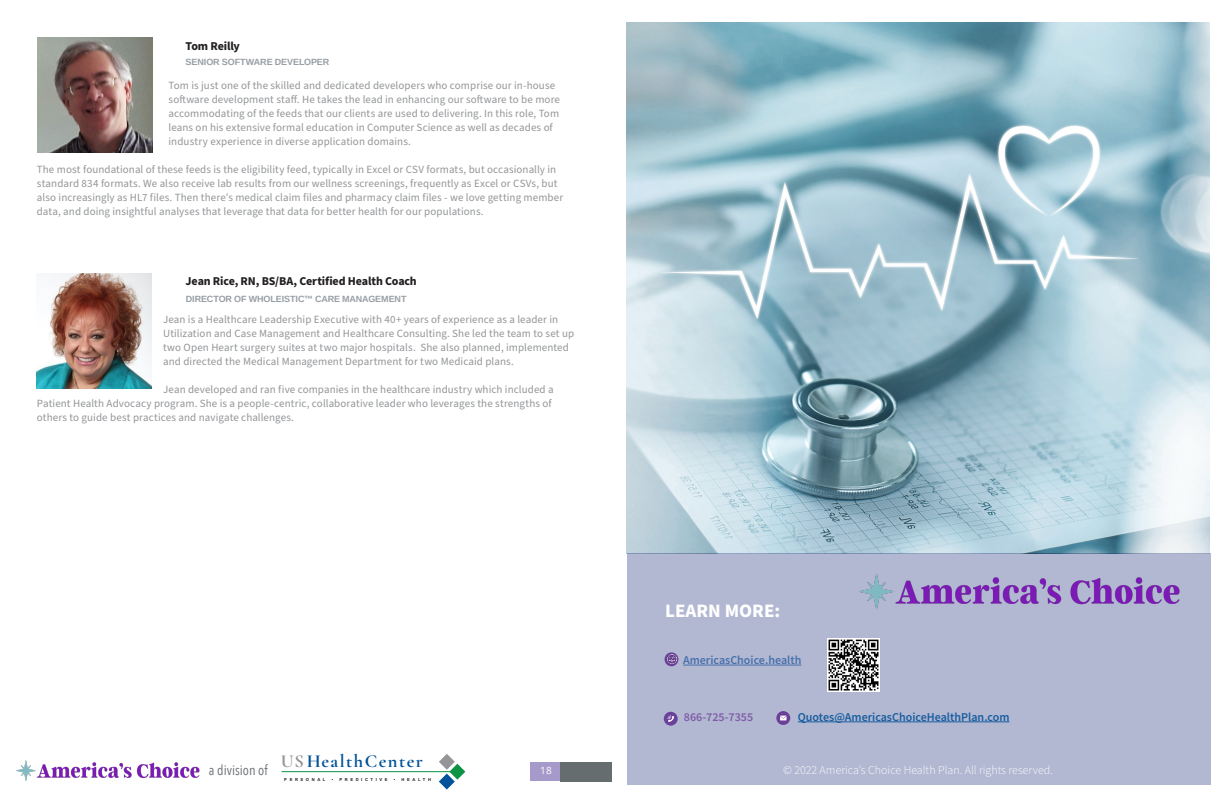
<style>
.page{position:relative;width:1224px;height:792px;background:#fff}
.page>*{position:absolute;margin:0;border:0;box-sizing:border-box;transform-origin:0 0}
.t1{font:700 19px "Source Sans Pro";color:#fff}
.t2{font:700 18.4px "Cormorant Garamond";letter-spacing:.08em;color:#01529a}
.t3{font:14px "Avenir Next Condensed";color:#666d6f}
.t4{font:300 12px "Source Sans Pro";color:#fff}
.SUB{font:700 12px "Source Sans Pro";letter-spacing:-.01em;color:#231f20}
.Paragraph_Style_7{font:600 12px "Source Sans Pro";color:#175d9e}
.Paragraph_Style_7-2{font:600 12px "Source Sans Pro";color:#4770ab}
.Paragraph_Style_7-3{font:600 12px "Source Sans Pro";color:#7e5ca7}
.TXT{font:11px/14px "Source Sans Pro";letter-spacing:.01em;color:#939598}
.t5{font:10px "Open Sans";color:#fff}
.CAPTION_and_PAGE{font:700 9px "Arimo";letter-spacing:-.01em;color:#979ea4}
.t6{font:700 4.2px "Arial";letter-spacing:.62em;color:#231f20}
.s1{color:#939598}
</style>
<div class="page">
<div style="left:627px;top:553px;width:584px;height:232px;background:#b2b8d2"></div>
<div style="left:560px;top:762px;width:52px;height:19px;background:#666d6f"></div>
<div style="left:530px;top:762px;width:30px;height:19px;background:#a69aca"></div>
<img style="left:16px;top:760px;width:184px;height:21px">
<hr style="left:282px;top:771px;width:172px;height:1px;background:#0d9344">
<svg style="left:439px;top:754px;width:26px;height:36px"></svg>
<img style="left:626px;top:23px;width:584px;height:530px">
<img style="left:859px;top:573px;width:321px;height:37px">
<img style="left:37px;top:38px;width:115px;height:115px">
<img style="left:37px;top:273px;width:115px;height:115px">
<div style="left:664px;top:712px;width:14px;height:14px;background:#6b4099;border-radius:50%"></div>
<svg style="left:668px;top:716px;width:6px;height:6px"></svg>
<svg style="left:776px;top:711px;width:14px;height:14px"></svg>
<svg style="left:780px;top:716px;width:6px;height:4px"></svg>
<hr style="left:798px;top:722px;width:211px;height:1px;background:#175d9e">
<svg style="left:665px;top:652px;width:13px;height:14px"></svg>
<svg style="left:667px;top:654px;width:9px;height:9px"></svg>
<hr style="left:683px;top:665px;width:118px;height:1px;background:#4770ab">
<img style="left:828px;top:639px;width:52px;height:52px">
<p class="SUB" style="left:186px;top:37px;width:56px">Tom Reilly</p>
<p class="CAPTION_and_PAGE" style="left:186px;top:56px;width:145px">SENIOR SOFTWARE DEVELOPER</p>
<p class="TXT" style="left:169px;top:78px;width:393px">Tom is just one of the skilled and dedicated developers who comprise our in-house software development staff. He takes the lead in enhancing our software to be more accommodating of the feeds that our clients are used to delivering. In this role, Tom leans on his extensive formal education in Computer Science as well as decades of industry experience in diverse application domains.</p>
<p class="TXT" style="left:37px;top:162px;width:528px">The most foundational of these feeds is the eligibility feed, typically in Excel or CSV formats, but occasionally in standard 834 formats. We also receive lab results from our wellness screenings, frequently as Excel or CSVs, but also increasingly as HL7 files. Then there's medical claim files and pharmacy claim files - we love getting member data, and doing insightful analyses that leverage that data for better health for our populations.</p>
<p class="SUB" style="left:186px;top:273px;width:233px">Jean Rice, RN, BS/BA, Certified Health Coach</p>
<p class="CAPTION_and_PAGE" style="left:186px;top:292px;width:222px">DIRECTOR OF WHOLEISTIC™ CARE MANAGEMENT</p>
<p class="TXT" style="left:163px;top:313px;width:412px">Jean is a Healthcare Leadership Executive with 40+ years of experience as a leader in Utilization and Case Management and Healthcare Consulting. She led the team to set up two Open Heart surgery suites at two major hospitals. She also planned, implemented and directed the Medical Management Department for two Medicaid plans.</p>
<p class="TXT" style="left:37px;top:383px;width:518px;text-indent:126px">Jean developed and ran five companies in the healthcare industry which included a<br>Patient Health Advocacy program. She is a people-centric, collaborative leader who leverages the strengths of others to guide best practices and navigate challenges.</p>
<p class="t1" style="left:665px;top:598px;width:117px">LEARN MORE:</p>
<p class="Paragraph_Style_7-2" style="left:683px;top:653px;width:120px">AmericasChoice.health</p>
<p class="Paragraph_Style_7-3" style="left:684px;top:709px;width:71px">866-725-7355</p>
<p class="Paragraph_Style_7" style="left:798px;top:709px;width:213px">Quotes@AmericasChoiceHealthPlan.com</p>
<p class="t2" style="left:281px;top:749px;width:143px"><span class="s1">US</span>HealthCenter</p>
<p class="t3" style="left:209px;top:758px;width:60px">a division of</p>
<p class="t4" style="left:783px;top:762px;width:271px">© 2022 America’s Choice Health Plan. All rights reserved.</p>
<p class="t5" style="left:540px;top:764px;width:13px">18</p>
<p class="t6" style="left:284px;top:776px;width:43px">PERSONAL</p>
<p class="t6" style="left:332px;top:776px;width:57px">• PREDICTIVE</p>
<p class="t6" style="left:394px;top:776px;width:39px">• HEALTH</p>
</div>
